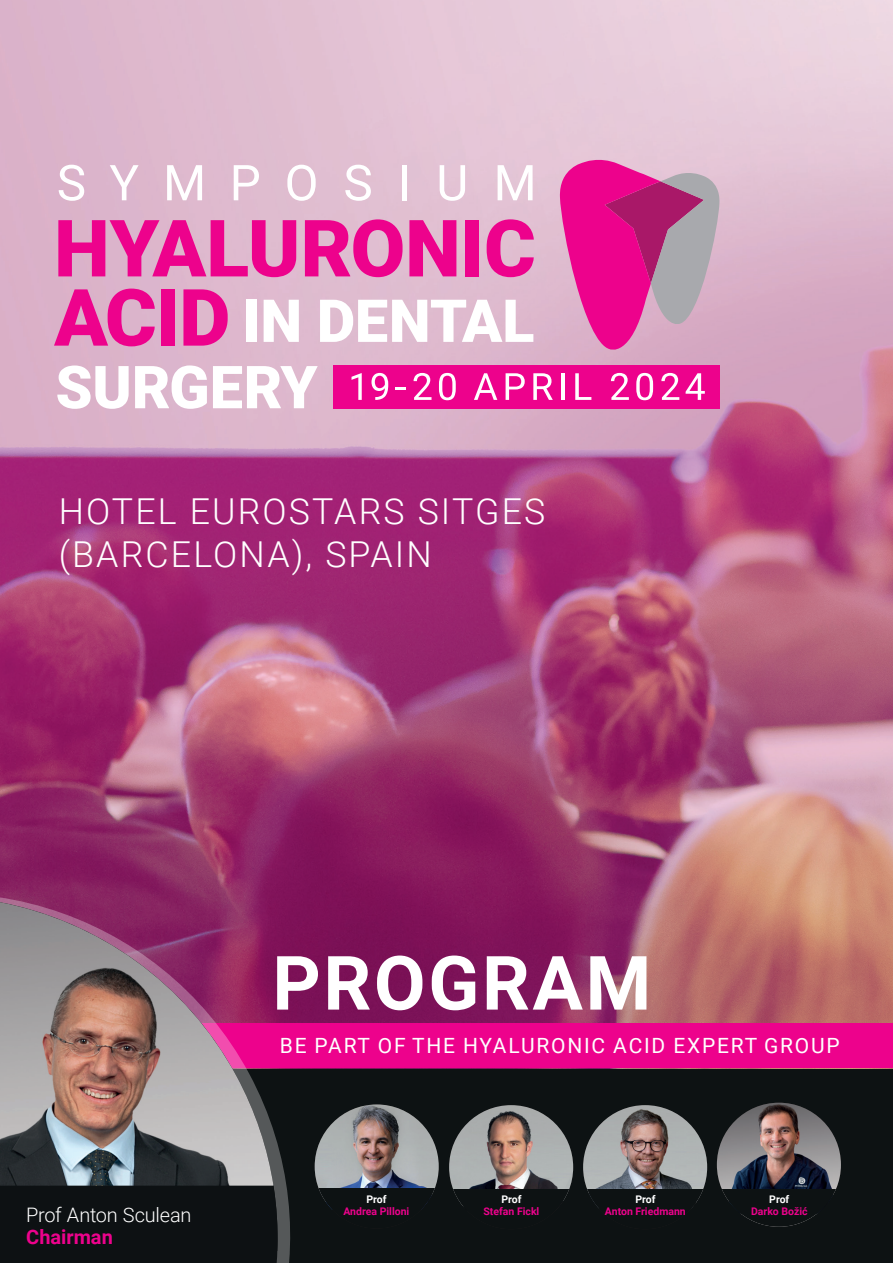
<style>
.page{position:relative;width:893px;height:1263px;background:#fff}
.page>*{position:absolute;margin:0;border:0;box-sizing:border-box;transform-origin:0 0}
.t1{font:700 75px "Roboto";letter-spacing:.035em;color:#fff}
.t2{font:300 35.7px/42.9px "Roboto";letter-spacing:.06em;color:#fff}
.t3{font:21px "Roboto";letter-spacing:.085em;color:#fff}
.t4{font:300 19.95px "Roboto";letter-spacing:-.01em;color:#fff}
.t5{font:700 19.95px "Roboto";color:#ed028c}
.t6{font:700 10.5px "Roboto";color:#ed028c}
.t7{font:700 10.5px "Roboto";color:#fff}
</style>
<div class="page">
<img style="left:0;top:0;width:893px;height:1069px">
<div style="left:0;top:1069px;width:893px;height:194px;background:#0d1213"></div>
<img style="left:315px;top:1104px;width:124px;height:84px">
<img style="left:717px;top:1103px;width:124px;height:124px;border-radius:62px">
<div style="left:717px;top:1189px;width:124px;height:38px;background:#0d1213"></div>
<img style="left:583px;top:1105px;width:124px;height:84px">
<img style="left:449px;top:1105px;width:124px;height:84px">
<svg style="left:58px;top:220px;width:238px;height:57px"></svg>
<svg style="left:305px;top:219px;width:98px;height:58px"></svg>
<svg style="left:409px;top:220px;width:47px;height:56px"></svg>
<div style="left:466px;top:220px;width:13px;height:56px;background:#ed028c"></div>
<svg style="left:487px;top:219px;width:47px;height:58px"></svg>
<svg style="left:54px;top:289px;width:101px;height:57px"></svg>
<div style="left:161px;top:289px;width:14px;height:57px;background:#ed028c"></div>
<svg style="left:183px;top:289px;width:45px;height:57px"></svg>
<div style="left:333px;top:365px;width:387px;height:43px;background:#ed028c"></div>
<svg style="left:351px;top:373px;width:11px;height:27px"></svg>
<svg style="left:371px;top:373px;width:17px;height:27px"></svg>
<svg style="left:396px;top:387px;width:10px;height:3px"></svg>
<svg style="left:414px;top:373px;width:17px;height:27px"></svg>
<svg style="left:439px;top:373px;width:17px;height:27px"></svg>
<svg style="left:474px;top:373px;width:23px;height:27px"></svg>
<svg style="left:506px;top:373px;width:19px;height:27px"></svg>
<svg style="left:533px;top:373px;width:20px;height:27px"></svg>
<hr style="left:561px;top:373px;width:4px;height:27px;background:#fff">
<svg style="left:575px;top:373px;width:16px;height:27px"></svg>
<svg style="left:611px;top:373px;width:18px;height:27px"></svg>
<svg style="left:636px;top:373px;width:17px;height:27px"></svg>
<svg style="left:661px;top:373px;width:18px;height:27px"></svg>
<svg style="left:686px;top:373px;width:19px;height:27px"></svg>
<svg style="left:559px;top:160px;width:161px;height:198px"></svg>
<svg style="left:59px;top:165px;width:25px;height:36px"></svg>
<svg style="left:110px;top:165px;width:29px;height:35px"></svg>
<svg style="left:167px;top:165px;width:35px;height:35px"></svg>
<svg style="left:234px;top:165px;width:25px;height:35px"></svg>
<svg style="left:287px;top:165px;width:29px;height:36px"></svg>
<svg style="left:345px;top:165px;width:26px;height:36px"></svg>
<div style="left:402px;top:165px;width:5px;height:35px;background:#fff"></div>
<svg style="left:440px;top:165px;width:25px;height:36px"></svg>
<svg style="left:498px;top:165px;width:35px;height:35px"></svg>
<div style="left:247px;top:300px;width:10px;height:42px;background:#fff"></div>
<svg style="left:264px;top:300px;width:35px;height:42px"></svg>
<svg style="left:320px;top:300px;width:213px;height:42px"></svg>
<svg style="left:57px;top:365px;width:72px;height:44px"></svg>
<svg style="left:135px;top:365px;width:72px;height:44px"></svg>
<svg style="left:213px;top:366px;width:105px;height:42px"></svg>
<div style="left:0;top:1023px;width:893px;height:45px;background:#ed028c"></div>
<svg style="left:0;top:844px;width:300px;height:419px"></svg>
<svg style="left:0;top:847px;width:288px;height:416px"></svg>
<div style="left:0;top:1185px;width:278px;height:66px;background:#0d1113"></div>
<img style="left:0;top:902px;width:273px;height:283px">
<h2 class="t2" style="left:59px;top:489px;width:488px">HOTEL EUROSTARS SITGES (BARCELONA), SPAIN</h2>
<h3 class="t4" style="left:26px;top:1201px;width:167px">Prof Anton Sculean</h3>
<h3 class="t5" style="left:26px;top:1223px;width:88px">Chairman</h3>
<h1 class="t1" style="left:272px;top:930px;width:380px">PROGRAM</h1>
<h3 class="t3" style="left:280px;top:1031px;width:561px">BE PART OF THE HYALURONIC ACID EXPERT GROUP</h3>
<p class="t7" style="left:366px;top:1192px;width:22px">Prof</p>
<p class="t6" style="left:343px;top:1204px;width:67px">Andrea Pilloni</p>
<p class="t7" style="left:501px;top:1192px;width:22px">Prof</p>
<p class="t6" style="left:483px;top:1204px;width:57px">Stefan Fickl</p>
<p class="t7" style="left:635px;top:1192px;width:22px">Prof</p>
<p class="t6" style="left:605px;top:1204px;width:82px">Anton Friedmann</p>
<p class="t7" style="left:769px;top:1192px;width:22px">Prof</p>
<p class="t6" style="left:751px;top:1204px;width:58px">Darko Božić</p>
</div>
